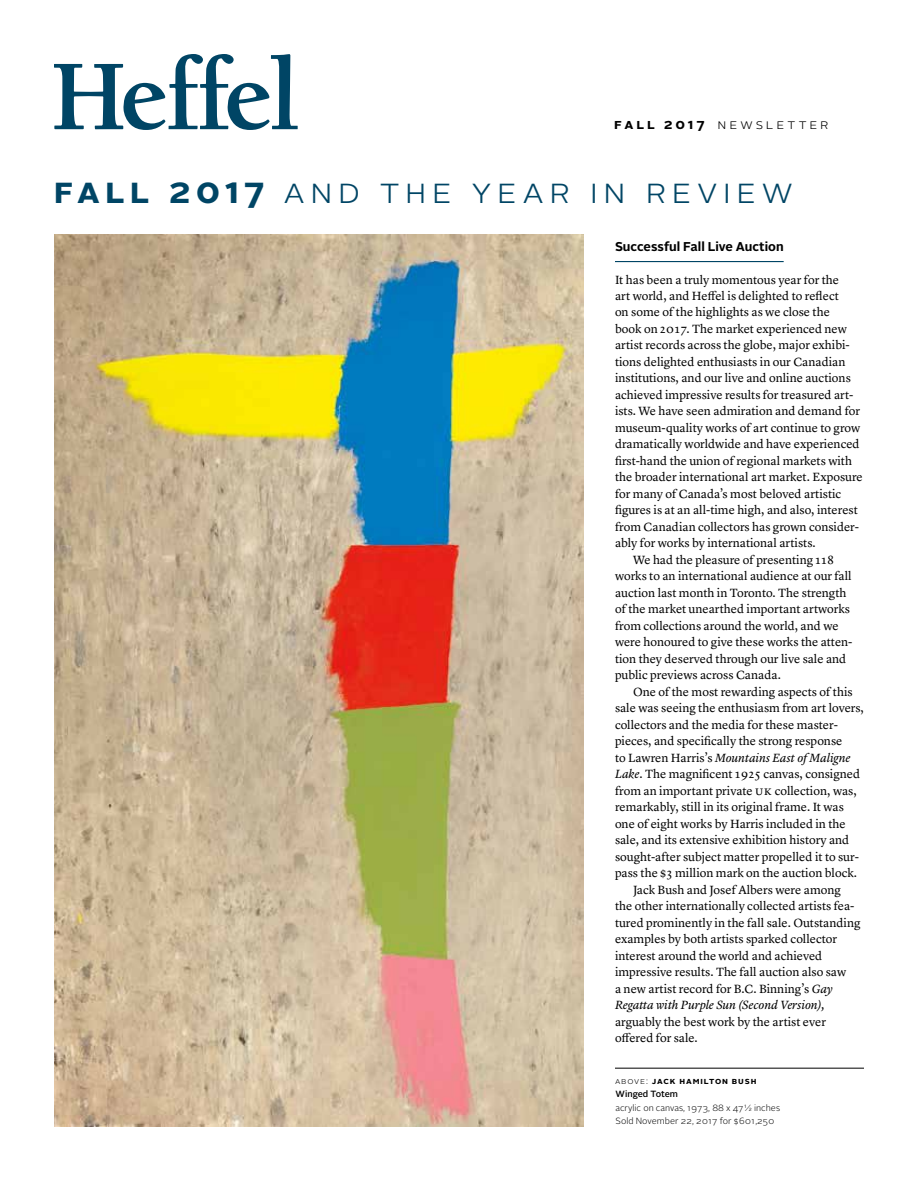
<style>
.page{position:relative;width:918px;height:1188px;background:#fff}
.page>*{position:absolute;margin:0;border:0;box-sizing:border-box;transform-origin:0 0}
.t1{font:300 36px "Alright Sans";letter-spacing:.145em;color:#004565}
.t2{font:300 14.25px "Alright Sans";letter-spacing:.21em;color:#000}
.t3{font:700 12.75px "Alright Sans";color:#000}
.t4{font:12.3px/16.5px "Lyon Text";color:#000}
.t5{font:italic 12.3px "Lyon Text";letter-spacing:-.005em;color:#000}
.t6{font:300 9px/13.5px "Alright Sans";color:#000}
.t7{font:700 9px/13.5px "Alright Sans";letter-spacing:.1em;color:#000}
.s1{font-weight:700}
.s2{font-style:normal}
.s3{font-style:italic}
.s4{font-weight:300}
.s5{font-weight:500}
</style>
<div class="page">
<svg style="left:54px;top:54px;width:244px;height:76px"></svg>
<hr style="left:615px;top:261px;width:169px;height:1px;background:#004565">
<hr style="left:615px;top:1068px;width:249px;height:1px;background:#000">
<img style="left:54px;top:234px;width:530px;height:893px">
<p class="t2" style="left:614px;top:115px;width:216px"><span class="s1">Fall 2017</span> newsletter</p>
<h1 class="t1" style="left:54px;top:166px;width:740px"><span class="s1">fall 2017</span> and the year iN RE VIE W</h1>
<p class="t3" style="left:615px;top:237px;width:170px">Successful Fall Live Auction</p>
<p class="t4" style="left:615px;top:270px;width:226px">It has been a truly momentous year for the</p>
<p class="t4" style="left:615px;top:287px;width:225px">art world, and Heffel is delighted to reflect</p>
<p class="t4" style="left:615px;top:303px;width:216px">on some of the highlights as we close the</p>
<p class="t4" style="left:615px;top:320px;width:233px">book on 2017. The market experienced new</p>
<p class="t4" style="left:615px;top:336px;width:236px">artist records across the globe, major exhibi-</p>
<p class="t4" style="left:615px;top:353px;width:232px">tions delighted enthusiasts in our Canadian</p>
<p class="t4" style="left:615px;top:369px;width:237px">institutions, and our live and online auctions</p>
<p class="t4" style="left:615px;top:386px;width:240px">achieved impressive results for treasured art-</p>
<p class="t4" style="left:615px;top:402px;width:247px">ists. We have seen admiration and demand for</p>
<p class="t4" style="left:615px;top:419px;width:247px">museum-quality works of art continue to grow</p>
<p class="t4" style="left:615px;top:435px;width:246px">dramatically worldwide and have experienced</p>
<p class="t4" style="left:615px;top:452px;width:239px">first-hand the union of regional markets with</p>
<p class="t4" style="left:615px;top:468px;width:249px">the broader international art market. Exposure</p>
<p class="t4" style="left:615px;top:485px;width:228px">for many of Canada’s most beloved artistic</p>
<p class="t4" style="left:615px;top:501px;width:244px">figures is at an all-time high, and also, interest</p>
<p class="t4" style="left:615px;top:518px;width:246px">from Canadian collectors has grown consider-</p>
<p class="t4" style="left:615px;top:534px;width:202px">ably for works by international artists.</p>
<p class="t4" style="left:633px;top:551px;width:202px">We had the pleasure of presenting 118</p>
<p class="t4" style="left:615px;top:567px;width:238px">works to an international audience at our fall</p>
<p class="t4" style="left:615px;top:584px;width:233px">auction last month in Toronto. The strength</p>
<p class="t4" style="left:615px;top:600px;width:237px">of the market unearthed important artworks</p>
<p class="t4" style="left:615px;top:617px;width:225px">from collections around the world, and we</p>
<p class="t4" style="left:615px;top:633px;width:239px">were honoured to give these works the atten-</p>
<p class="t4" style="left:615px;top:650px;width:233px">tion they deserved through our live sale and</p>
<p class="t4" style="left:615px;top:666px;width:167px">public previews across Canada.</p>
<p class="t4" style="left:633px;top:683px;width:221px">One of the most rewarding aspects of this</p>
<p class="t4" style="left:615px;top:699px;width:250px">sale was seeing the enthusiasm from art lovers,</p>
<p class="t4" style="left:615px;top:716px;width:224px">collectors and the media for these master-</p>
<p class="t4" style="left:615px;top:732px;width:229px">pieces, and specifically the strong response</p>
<p class="t5" style="left:615px;top:748px;width:237px"><span class="s2">to Lawren Harris’s</span> Mountains East of Maligne</p>
<p class="t4" style="left:615px;top:765px;width:247px"><span class="s3">Lake</span>. The magnificent 1925 canvas, consigned</p>
<p class="t4" style="left:615px;top:782px;width:243px">from an important private UK collection, was,</p>
<p class="t4" style="left:615px;top:798px;width:230px">remarkably, still in its original frame. It was</p>
<p class="t4" style="left:615px;top:815px;width:232px">one of eight works by Harris included in the</p>
<p class="t4" style="left:615px;top:831px;width:236px">sale, and its extensive exhibition history and</p>
<p class="t4" style="left:615px;top:847px;width:245px">sought-after subject matter propelled it to sur-</p>
<p class="t4" style="left:615px;top:864px;width:244px">pass the $3 million mark on the auction block.</p>
<p class="t4" style="left:633px;top:880px;width:209px">Jack Bush and Josef Albers were among</p>
<p class="t4" style="left:615px;top:897px;width:241px">the other internationally collected artists fea-</p>
<p class="t4" style="left:615px;top:913px;width:247px">tured prominently in the fall sale. Outstanding</p>
<p class="t4" style="left:615px;top:930px;width:224px">examples by both artists sparked collector</p>
<p class="t4" style="left:615px;top:946px;width:209px">interest around the world and achieved</p>
<p class="t4" style="left:615px;top:963px;width:233px">impressive results. The fall auction also saw</p>
<p class="t4" style="left:615px;top:979px;width:219px">a new artist record for B.C. Binning’s <span class="s3">Gay</span></p>
<p class="t5" style="left:615px;top:996px;width:211px">Regatta with Purple Sun (Second Version),</p>
<p class="t4" style="left:615px;top:1012px;width:213px">arguably the best work by the artist ever offered for sale.</p>
<p class="t7" style="left:615px;top:1074px;width:143px"><span class="s4">above:</span> jack hamilton bush<br><span class="s5">Winged Totem</span></p>
<p class="t6" style="left:615px;top:1101px;width:166px">acrylic on canvas, 1973, 88 x 47 1/2 inches<br>Sold November 22, 2017 for $601,250</p>
</div>
